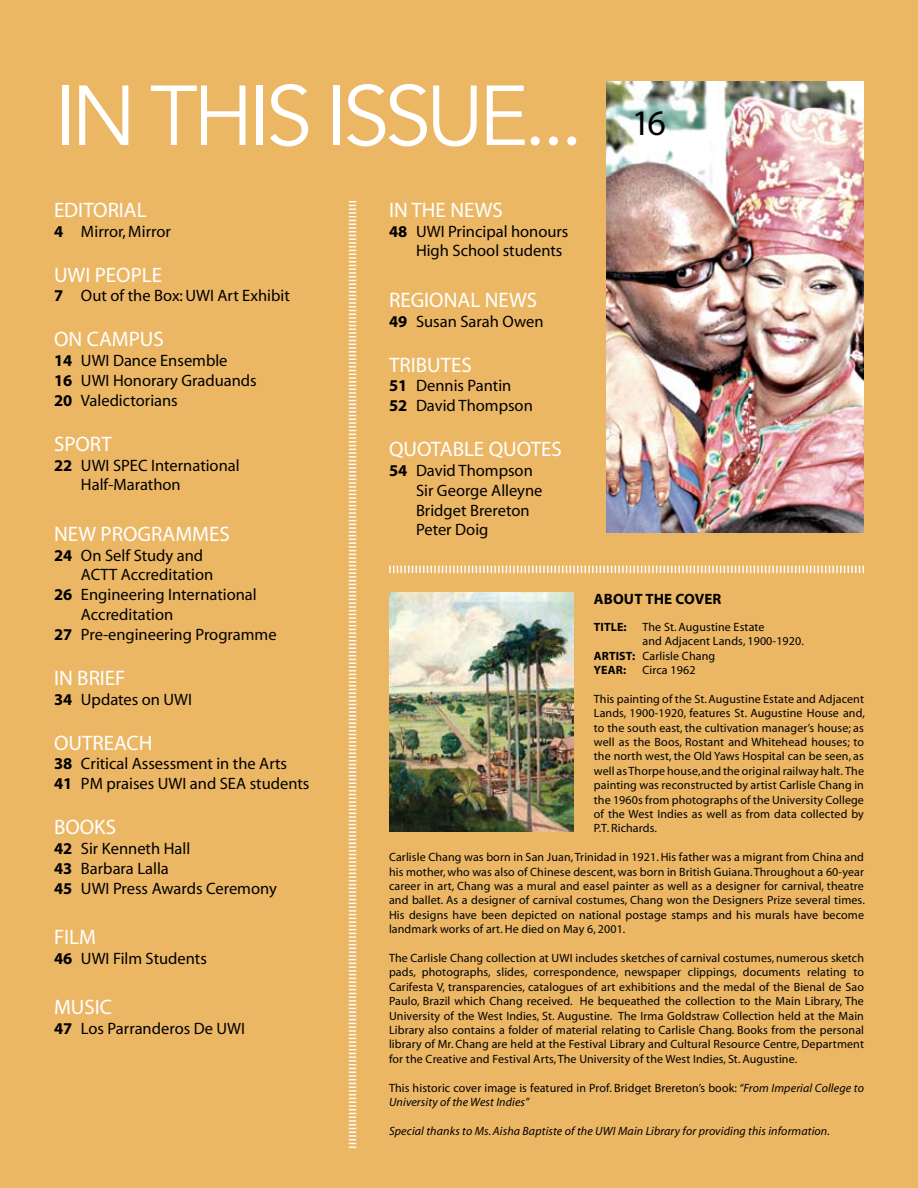
<style>
.page{position:relative;width:918px;height:1188px;background:#ebb765}
.page>*{position:absolute;margin:0;border:0;box-sizing:border-box;transform-origin:0 0}
.t1{font:84px "Avenir";letter-spacing:-.06em;color:#fff}
.t2{font:36px "Myriad";color:#000}
.t3{font:21px "Myriad";color:#fff}
.t4{font:16.5px/19.8px "Myriad";color:#000}
.t5{font:700 15px "Myriad";letter-spacing:.01em;color:#000}
.t6{font:12px/14.4px "Myriad";letter-spacing:.01em;color:#000;text-align:justify}
.t7{font:italic 12px "Myriad";letter-spacing:.01em;color:#000}
.t8{font:700 12px "Myriad";color:#000}
.s1{font-weight:700}
.s2{font-style:italic}
.s3{font-size:15px}
</style>
<div class="page">
<svg style="left:348px;top:201px;width:9px;height:947px"></svg>
<svg style="left:389px;top:566px;width:475px;height:7px"></svg>
<img style="left:389px;top:592px;width:185px;height:239px">
<img style="left:606px;top:81px;width:258px;height:451px">
<h1 class="t1" style="left:54px;top:68px;width:531px">IN THIS ISSUE...</h1>
<h2 class="t2" style="left:632px;top:105px;width:36px">16</h2>
<h3 class="t3" style="left:54px;top:199px;width:22px">Editorial</h3>
<h3 class="t4" style="left:54px;top:222px;width:118px"><span class="s1">4</span> Mirror, Mirror</h3>
<h3 class="t3" style="left:54px;top:264px;width:64px">UWI People</h3>
<h3 class="t4" style="left:54px;top:287px;width:237px"><span class="s1">7</span> Out of the Box: UWI Art Exhibit</h3>
<h3 class="t3" style="left:54px;top:329px;width:59px">On Campus</h3>
<h3 class="t4" style="left:54px;top:351px;width:204px"><span class="s1">14</span> UWI Dance Ensemble<br><span class="s1">16</span> UWI Honorary Graduands<br><span class="s1">20</span> Valedictorians</h3>
<h3 class="t3" style="left:54px;top:433px;width:59px">SPORT</h3>
<h3 class="t4" style="left:81px;top:456px;width:160px;text-indent:-27px"><span class="s1">22</span> UWI SPEC International<br>Half-Marathon</h3>
<h3 class="t3" style="left:54px;top:523px;width:72px">New Programmes</h3>
<h3 class="t4" style="left:54px;top:546px;width:151px"><span class="s1">24</span> On Self Study and</h3>
<h3 class="t4" style="left:81px;top:566px;width:134px">ACTT Accreditation</h3>
<h3 class="t4" style="left:54px;top:585px;width:204px"><span class="s1">26</span> Engineering International</h3>
<h3 class="t4" style="left:81px;top:605px;width:94px">Accreditation</h3>
<h3 class="t4" style="left:54px;top:625px;width:224px"><span class="s1">27</span> Pre-engineering Programme</h3>
<h3 class="t3" style="left:54px;top:667px;width:45px">In Brief</h3>
<h3 class="t4" style="left:54px;top:690px;width:140px"><span class="s1">34</span> Updates on UWI</h3>
<h3 class="t3" style="left:54px;top:732px;width:100px">OUTREACH</h3>
<h3 class="t4" style="left:54px;top:755px;width:257px"><span class="s1">38</span> Critical Assessment in the Arts<br><span class="s1">41</span> PM praises UWI and SEA students</h3>
<h3 class="t3" style="left:54px;top:817px;width:25px">Books</h3>
<h3 class="t4" style="left:54px;top:839px;width:224px"><span class="s1">42</span> Sir Kenneth Hall<br><span class="s1">43</span> Barbara Lalla<br><span class="s1">45</span> UWI Press Awards Ceremony</h3>
<h3 class="t3" style="left:54px;top:926px;width:44px">FILM</h3>
<h3 class="t4" style="left:54px;top:949px;width:154px"><span class="s1">46</span> UWI Film Students</h3>
<h3 class="t3" style="left:54px;top:997px;width:60px">MUSIC</h3>
<h3 class="t4" style="left:54px;top:1019px;width:193px"><span class="s1">47</span> Los Parranderos De UWI</h3>
<h3 class="t3" style="left:389px;top:199px;width:35px">In the</h3>
<h3 class="t3" style="left:450px;top:199px;width:27px">News</h3>
<h3 class="t4" style="left:416px;top:222px;width:154px;text-indent:-27px"><span class="s1">48</span> UWI Principal honours<br>High School students</h3>
<h3 class="t3" style="left:389px;top:289px;width:150px">REGIONAL NEWS</h3>
<h3 class="t4" style="left:389px;top:312px;width:156px"><span class="s1">49</span> Susan Sarah Owen</h3>
<h3 class="t3" style="left:389px;top:354px;width:22px">Tributes</h3>
<h3 class="t4" style="left:389px;top:377px;width:145px"><span class="s1">51</span> Dennis Pantin<br><span class="s1">52</span> David Thompson</h3>
<h3 class="t3" style="left:389px;top:439px;width:27px">Quotable</h3>
<h3 class="t3" style="left:489px;top:439px;width:27px">Quotes</h3>
<h3 class="t4" style="left:416px;top:461px;width:128px;text-indent:-27px"><span class="s1">54</span> David Thompson<br>Sir George Alleyne<br>Bridget Brereton<br>Peter Doig</h3>
<p class="t5" style="left:594px;top:591px;width:129px">ABOUT TH E COVER</p>
<p class="t8" style="left:594px;top:621px;width:34px">TITLE:</p>
<p class="t6" style="left:643px;top:620px;width:124px">The St. Augustine Estate</p>
<p class="t6" style="left:643px;top:634px;width:163px">and Adjacent Lands, 1900-1920.</p>
<p class="t6" style="left:594px;top:649px;width:123px"><span class="s1">ARTIST:</span> Carlisle Chang</p>
<p class="t8" style="left:594px;top:664px;width:34px">YEAR:</p>
<p class="t6" style="left:643px;top:663px;width:55px">Circa 1962</p>
<p class="t6" style="left:594px;top:692px;width:272px">This painting of the St. Augustine Estate and Adjacent Lands, 1900-1920, features St. Augustine House and, to the south east, the cultivation manager’s house; as well as the Boos, Rostant and Whitehead houses; to the north west, the Old Yaws Hospital can be seen, as well as Thorpe house, and the original railway halt. The painting was reconstructed by artist Carlisle Chang in the 1960s from photographs of the University College of the West Indies as well as from data collected by P.T. Richards.</p>
<p class="t6" style="left:389px;top:850px;width:477px">Carlisle Chang was born in San Juan, Trinidad in 1921. His father was a migrant from China and his mother, who was also of Chinese descent, was born in British Guiana. Throughout a 60-year career in art, Chang was a mural and easel painter as well as a designer for carnival, theatre and ballet. As a designer of carnival costumes, Chang won the Designers Prize several times.<br>His designs have been depicted on national postage stamps and his murals have become landmark works of art. He died on May 6, 2001.</p>
<p class="t6" style="left:389px;top:951px;width:476px">The Carlisle Chang collection at UWI includes sketches of carnival costumes, numerous sketch pads, photographs, slides, correspondence, newspaper clippings, documents relating to Carifesta V, transparencies, catalogues of art exhibitions and the medal of the Bienal de Sao Paulo, Brazil which Chang received. He bequeathed the collection to the Main Library, The University of the West Indies, St. Augustine. The Irma Goldstraw Collection held at the Main Library also contains a folder of material relating to Carlisle Chang. Books from the personal library of Mr. Chang are held at the Festival Library and Cultural Resource Centre, Department for the Creative and Festival Arts, The University of the West Indies, St. Augustine.</p>
<p class="t6" style="left:389px;top:1081px;width:476px">This historic cover image is featured in Prof. Bridget Brereton’s book: <span class="s2">“From Imperial College to<br>University of the West Indies”</span></p>
<p class="t7" style="left:389px;top:1125px;width:442px">Special thanks to Ms. Aisha Baptiste of the UWI Main Library for providing this information.</p>
<p class="t6" style="left:681px;top:1132px;width:185px">ANNIVERSARY ISSUE 2010 <span class="s1">STAN</span> <span class="s3">3</span></p>
</div>
